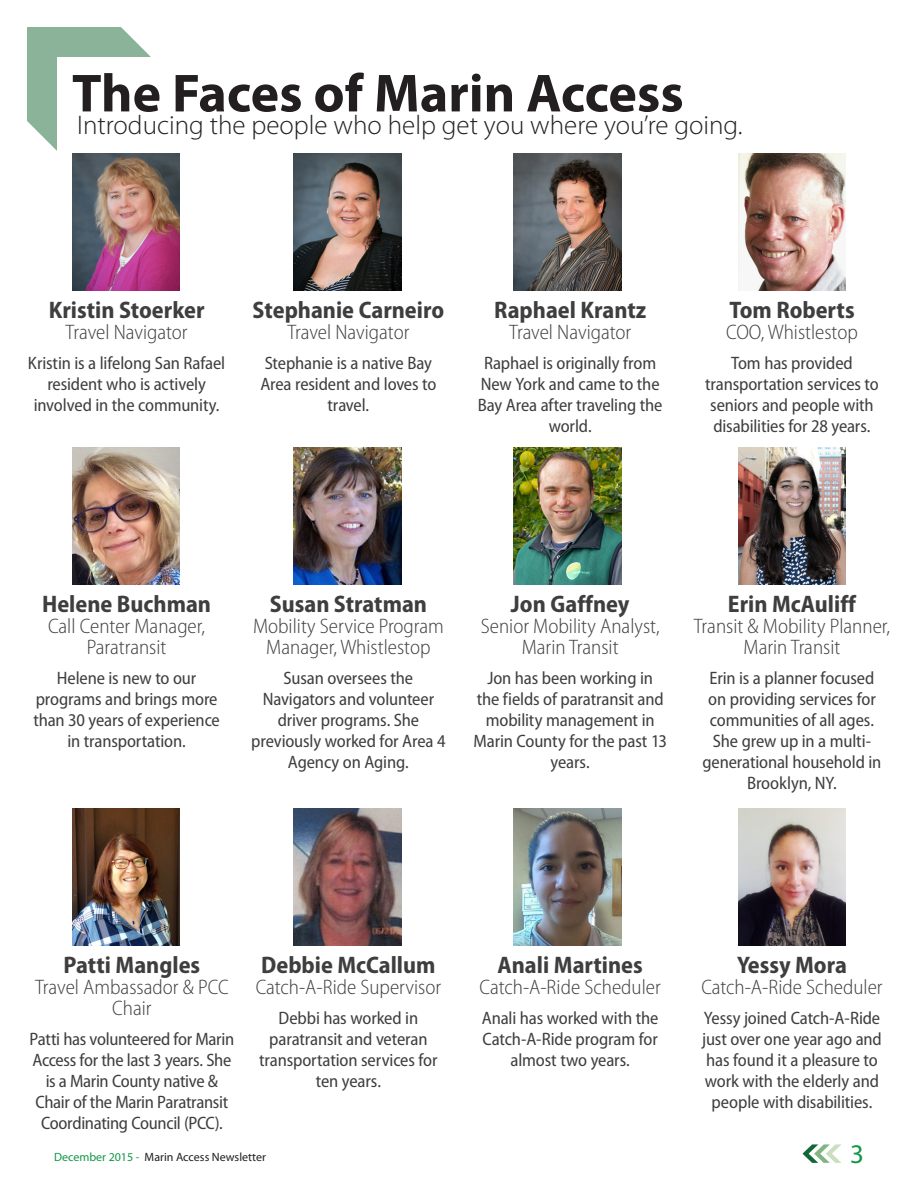
<style>
.page{position:relative;width:918px;height:1188px;background:#fff}
.page>*{position:absolute;margin:0;border:0;box-sizing:border-box;transform-origin:0 0}
.t1{font:700 54px "Myriad Pro";color:#231f20}
.t2{font:300 27px "Myriad Pro";color:#231f20}
.t3{font:27px "Myriad Pro";color:#119747}
._05_body_text{font:700 semi-condensed 24px "Myriad Pro";color:#3e3e3f}
._05_body_text-2{font:300 semi-condensed 21px/21px "Myriad Pro";color:#3e3e3f;text-align:center}
._05_body_text-3{font:semi-condensed 18px/21px "Myriad Pro";letter-spacing:-.01em;color:#3e3e3f;text-align:center}
.t4{font:12px "Myriad Pro";color:#231f20}
.s1{color:#119747}
</style>
<div class="page">
<svg style="left:802px;top:1144px;width:39px;height:19px"></svg>
<svg style="left:27px;top:27px;width:124px;height:124px"></svg>
<img style="left:72px;top:153px;width:108px;height:137px">
<img style="left:294px;top:153px;width:108px;height:137px">
<img style="left:514px;top:153px;width:108px;height:137px">
<img style="left:738px;top:153px;width:108px;height:137px">
<img style="left:72px;top:448px;width:108px;height:137px">
<img style="left:294px;top:448px;width:108px;height:137px">
<img style="left:514px;top:448px;width:108px;height:137px">
<img style="left:738px;top:448px;width:108px;height:137px">
<img style="left:72px;top:808px;width:108px;height:137px">
<img style="left:294px;top:808px;width:108px;height:137px">
<img style="left:514px;top:808px;width:108px;height:137px">
<img style="left:738px;top:808px;width:108px;height:137px">
<p class="t1" style="left:72px;top:58px;width:613px">The Faces of Marin Access</p>
<p class="t2" style="left:77px;top:109px;width:667px">Introducing the people who help get you where you’re going.</p>
<p class="_05_body_text" style="left:49px;top:294px;width:157px">Kristin Stoerker</p>
<p class="_05_body_text-2" style="left:66px;top:321px;width:124px">Travel Navigator</p>
<p class="_05_body_text-3" style="left:28px;top:352px;width:199px">Kristin is a lifelong San Rafael resident who is actively involved in the community.</p>
<p class="_05_body_text" style="left:253px;top:294px;width:193px">Stephanie Carneiro</p>
<p class="_05_body_text-2" style="left:287px;top:321px;width:124px">Travel Navigator</p>
<p class="_05_body_text-3" style="left:260px;top:352px;width:178px">Stephanie is a native Bay<br>Area resident and loves to travel.</p>
<p class="_05_body_text" style="left:494px;top:294px;width:153px">Raphael Krantz</p>
<p class="_05_body_text-2" style="left:509px;top:321px;width:124px">Travel Navigator</p>
<p class="_05_body_text-3" style="left:478px;top:352px;width:186px">Raphael is originally from<br>New York and came to the<br>Bay Area after traveling the world.</p>
<p class="_05_body_text" style="left:729px;top:294px;width:127px">Tom Roberts</p>
<p class="_05_body_text-2" style="left:726px;top:321px;width:133px">COO, Whistlestop</p>
<p class="_05_body_text-3" style="left:705px;top:352px;width:175px">Tom has provided transportation services to seniors and people with disabilities for 28 years.</p>
<p class="_05_body_text" style="left:42px;top:589px;width:170px">Helene Buchman</p>
<p class="_05_body_text-2" style="left:48px;top:616px;width:159px">Call Center Manager,<br>Paratransit</p>
<p class="_05_body_text-3" style="left:33px;top:668px;width:188px">Helene is new to our programs and brings more than 30 years of experience in transportation.</p>
<p class="_05_body_text" style="left:270px;top:589px;width:159px">Susan Stratman</p>
<p class="_05_body_text-2" style="left:253px;top:616px;width:192px">Mobility Service Program<br>Manager, Whistlestop</p>
<p class="_05_body_text-3" style="left:251px;top:668px;width:196px">Susan oversees the<br>Navigators and volunteer driver programs. She previously worked for Area 4<br>Agency on Aging.</p>
<p class="_05_body_text" style="left:511px;top:589px;width:120px">Jon Gaffney</p>
<p class="_05_body_text-2" style="left:481px;top:616px;width:180px">Senior Mobility Analyst,<br>Marin Transit</p>
<p class="_05_body_text-3" style="left:474px;top:668px;width:195px">Jon has been working in<br>the fields of paratransit and mobility management in<br>Marin County for the past 13 years.</p>
<p class="_05_body_text" style="left:728px;top:589px;width:130px">Erin McAuliff</p>
<p class="_05_body_text-2" style="left:694px;top:616px;width:198px">Transit &amp; Mobility Planner,<br>Marin Transit</p>
<p class="_05_body_text-3" style="left:702px;top:668px;width:181px">Erin is a planner focused on providing services for communities of all ages.<br>She grew up in a multi&shy;generational household in<br>Brooklyn, NY.</p>
<p class="_05_body_text" style="left:64px;top:949px;width:138px">Patti Mangles</p>
<p class="_05_body_text-2" style="left:35px;top:976px;width:195px">Travel Ambassador &amp; PCC<br>Chair</p>
<p class="_05_body_text-3" style="left:30px;top:1028px;width:206px">Patti has volunteered for Marin<br>Access for the last 3 years. She is a Marin County native &amp;<br>Chair of the Marin Paratransit<br>Coordinating Council (PCC).</p>
<p class="_05_body_text" style="left:261px;top:949px;width:176px">Debbie McCallum</p>
<p class="_05_body_text-2" style="left:256px;top:976px;width:187px">Catch-A-Ride Supervisor</p>
<p class="_05_body_text-3" style="left:259px;top:1007px;width:180px">Debbi has worked in paratransit and veteran transportation services for ten years.</p>
<p class="_05_body_text" style="left:498px;top:949px;width:147px">Anali Martines</p>
<p class="_05_body_text-2" style="left:480px;top:976px;width:183px">Catch-A-Ride Scheduler</p>
<p class="_05_body_text-3" style="left:482px;top:1007px;width:178px">Anali has worked with the<br>Catch-A-Ride program for almost two years.</p>
<p class="_05_body_text" style="left:737px;top:949px;width:111px">Yessy Mora</p>
<p class="_05_body_text-2" style="left:701px;top:976px;width:183px">Catch-A-Ride Scheduler</p>
<p class="_05_body_text-3" style="left:702px;top:1007px;width:181px">Yessy joined Catch-A-Ride just over one year ago and has found it a pleasure to work with the elderly and people with disabilities.</p>
<p class="t4" style="left:54px;top:1150px;width:214px"><span class="s1">December 2015 -</span> Marin Access Newsletter</p>
<h2 class="t3" style="left:850px;top:1137px;width:15px">3</h2>
</div>
